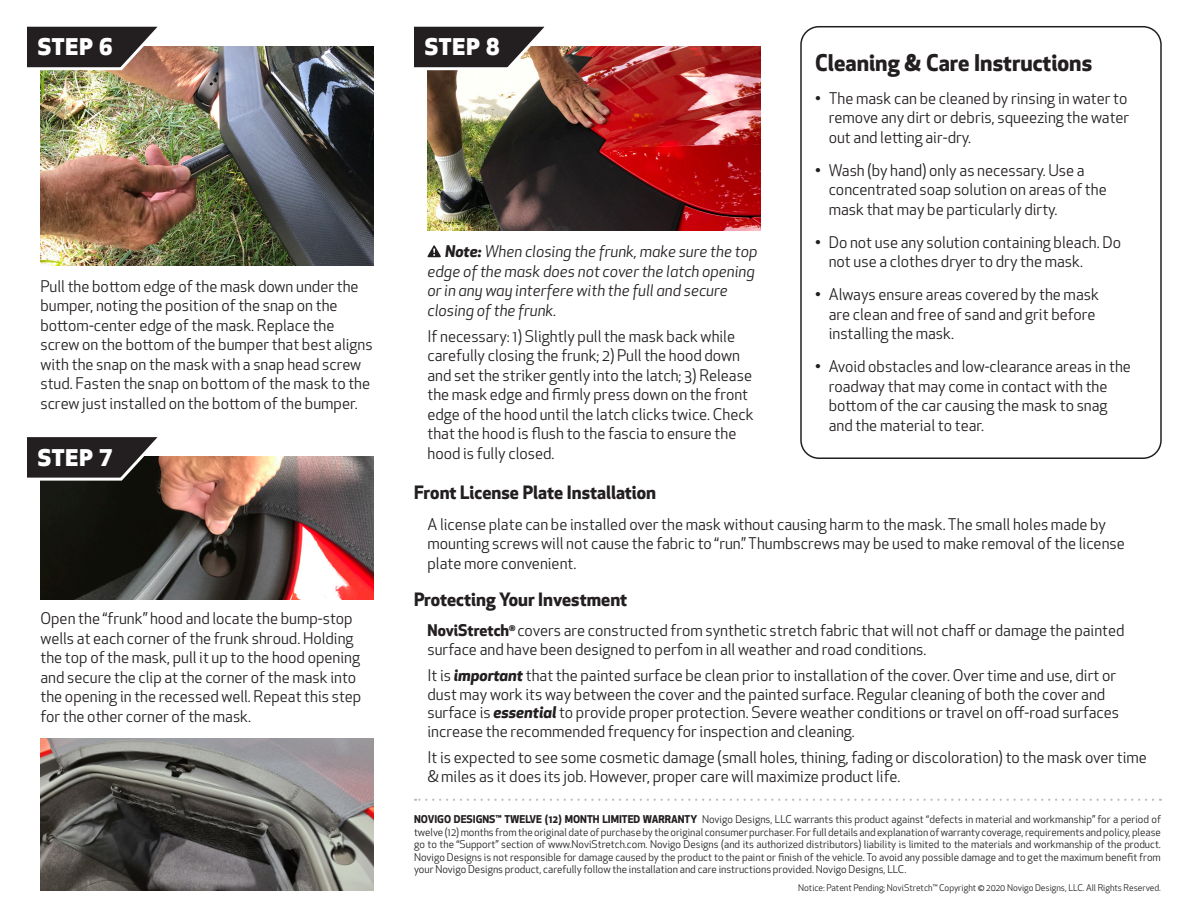
<style>
.page{position:relative;width:1188px;height:918px;background:#fff}
.page>*{position:absolute;margin:0;border:0;box-sizing:border-box;transform-origin:0 0}
.t1{font:700 22.5px "Apex New";color:#231f20}
.t2{font:800 22.5px "Apex New";letter-spacing:.05em;color:#fff}
.t3{font:700 18px "Apex New";color:#231f20}
.t4{font:15.75px/19.5px "Apex New";color:#231f20}
.t5{font:italic 15.75px/19.5px "Apex New";color:#231f20}
.t6{font:10.5px/12.6px "Apex New";color:#231f20;text-align:justify}
.t7{font:9px "Apex New";color:#231f20}
.s1{font-weight:700}
.s2{font-weight:700;font-style:italic}
</style>
<div class="page">
<svg style="left:415px;top:799px;width:738px;height:2px"></svg>
<svg style="left:428px;top:245px;width:13px;height:12px"></svg>
<img style="left:40px;top:46px;width:333px;height:220px">
<img style="left:428px;top:46px;width:332px;height:184px">
<img style="left:40px;top:457px;width:334px;height:142px">
<img style="left:40px;top:738px;width:334px;height:153px">
<svg style="left:27px;top:26px;width:141px;height:46px;background:#574c48"></svg>
<svg style="left:414px;top:26px;width:141px;height:46px"></svg>
<svg style="left:27px;top:437px;width:141px;height:45px;background:#3f3a39"></svg>
<div style="left:800px;top:26px;width:362px;height:433px;border:2px solid #231f20;border-radius:18px"></div>
<h1 class="t2" style="left:38px;top:31px;width:76px">STEP 6</h1>
<h1 class="t2" style="left:425px;top:31px;width:76px">STEP 8</h1>
<p class="t4" style="left:40px;top:276px;width:334px">Pull the bottom edge of the mask down under the bumper, noting the position of the snap on the bottom-center edge of the mask. Replace the screw on the bottom of the bumper that best aligns with the snap on the mask with a snap head screw stud. Fasten the snap on bottom of the mask to the screw just installed on the bottom of the bumper.</p>
<h1 class="t2" style="left:38px;top:442px;width:76px">STEP 7</h1>
<p class="t5" style="left:427px;top:242px;width:331px;text-indent:18px"><span class="s1">Note:</span> When closing the frunk, make sure the top edge of the mask does not cover the latch opening or in any way interfere with the full and secure closing of the frunk.</p>
<p class="t4" style="left:427px;top:327px;width:328px">If necessary: 1) Slightly pull the mask back while carefully closing the frunk; 2) Pull the hood down and set the striker gently into the latch; 3) Release the mask edge and firmly press down on the front edge of the hood until the latch clicks twice. Check that the hood is flush to the fascia to ensure the hood is fully closed.</p>
<h1 class="t1" style="left:815px;top:46px;width:279px">Cleaning &amp; Care Instructions</h1>
<p class="t4" style="left:829px;top:88px;width:302px;text-align:justify;text-indent:-13px">• The mask can be cleaned by rinsing in water to remove any dirt or debris, squeezing the water out and letting air-dry.</p>
<p class="t4" style="left:829px;top:160px;width:280px;text-indent:-13px">• Wash (by hand) only as necessary. Use a concentrated soap solution on areas of the mask that may be particularly dirty.</p>
<p class="t4" style="left:829px;top:232px;width:294px;text-indent:-13px">• Do not use any solution containing bleach. Do not use a clothes dryer to dry the mask.</p>
<p class="t4" style="left:829px;top:285px;width:272px;text-indent:-13px">• Always ensure areas covered by the mask are clean and free of sand and grit before installing the mask.</p>
<p class="t4" style="left:829px;top:357px;width:304px;text-indent:-13px">• Avoid obstacles and low-clearance areas in the roadway that may come in contact with the bottom of the car causing the mask to snag and the material to tear.</p>
<p class="t4" style="left:40px;top:609px;width:322px">Open the “frunk” hood and locate the bump-stop wells at each corner of the frunk shroud. Holding the top of the mask, pull it up to the hood opening and secure the clip at the corner of the mask into the opening in the recessed well. Repeat this step for the other corner of the mask.</p>
<p class="t3" style="left:414px;top:480px;width:244px">Front License Plate Installation</p>
<p class="t4" style="left:428px;top:514px;width:699px">A license plate can be installed over the mask without causing harm to the mask. The small holes made by mounting screws will not cause the fabric to “run.” Thumbscrews may be used to make removal of the license plate more convenient.</p>
<p class="t3" style="left:414px;top:587px;width:215px">Protecting Your Investment</p>
<p class="t4" style="left:427px;top:621px;width:699px;line-height:18.9px"><span class="s1">NoviStretch</span><sup>®</sup> covers are constructed from synthetic stretch fabric that will not chaff or damage the painted surface and have been designed to perfom in all weather and road conditions.</p>
<p class="t4" style="left:427px;top:666px;width:693px;line-height:18.9px">It is <span class="s2">important</span> that the painted surface be clean prior to installation of the cover. Over time and use, dirt or dust may work its way between the cover and the painted surface. Regular cleaning of both the cover and surface is <span class="s2">essential</span> to provide proper protection. Severe weather conditions or travel on off-road surfaces increase the recommended frequency for inspection and cleaning.</p>
<p class="t4" style="left:427px;top:748px;width:721px;line-height:18.9px">It is expected to see some cosmetic damage (small holes, thining, fading or discoloration) to the mask over time &amp; miles as it does its job. However, proper care will maximize product life.</p>
<p class="t6" style="left:414px;top:813px;width:749px"><span class="s1">NOVIGO DESIGNS™ TWELVE (12) MONTH LIMITED WARRANTY</span> Novigo Designs, LLC warrants this product against “defects in material and workmanship” for a period of twelve (12) months from the original date of purchase by the original consumer purchaser. For full details and explanation of warranty coverage, requirements and policy, please go to the “Support” section of www.NoviStretch.com. Novigo Designs (and its authorized distributors) liability is limited to the materials and workmanship of the product.<br>Novigo Designs is not responsible for damage caused by the product to the paint or finish of the vehicle. To avoid any possible damage and to get the maximum benefit from your Novigo Designs product, carefully follow the installation and care instructions provided. Novigo Designs, LLC.</p>
<p class="t7" style="left:798px;top:882px;width:364px">Notice: Patent Pending; NoviStretch™ Copyright © 2020 Novigo Designs, LLC. All Rights Reserved.</p>
</div>
